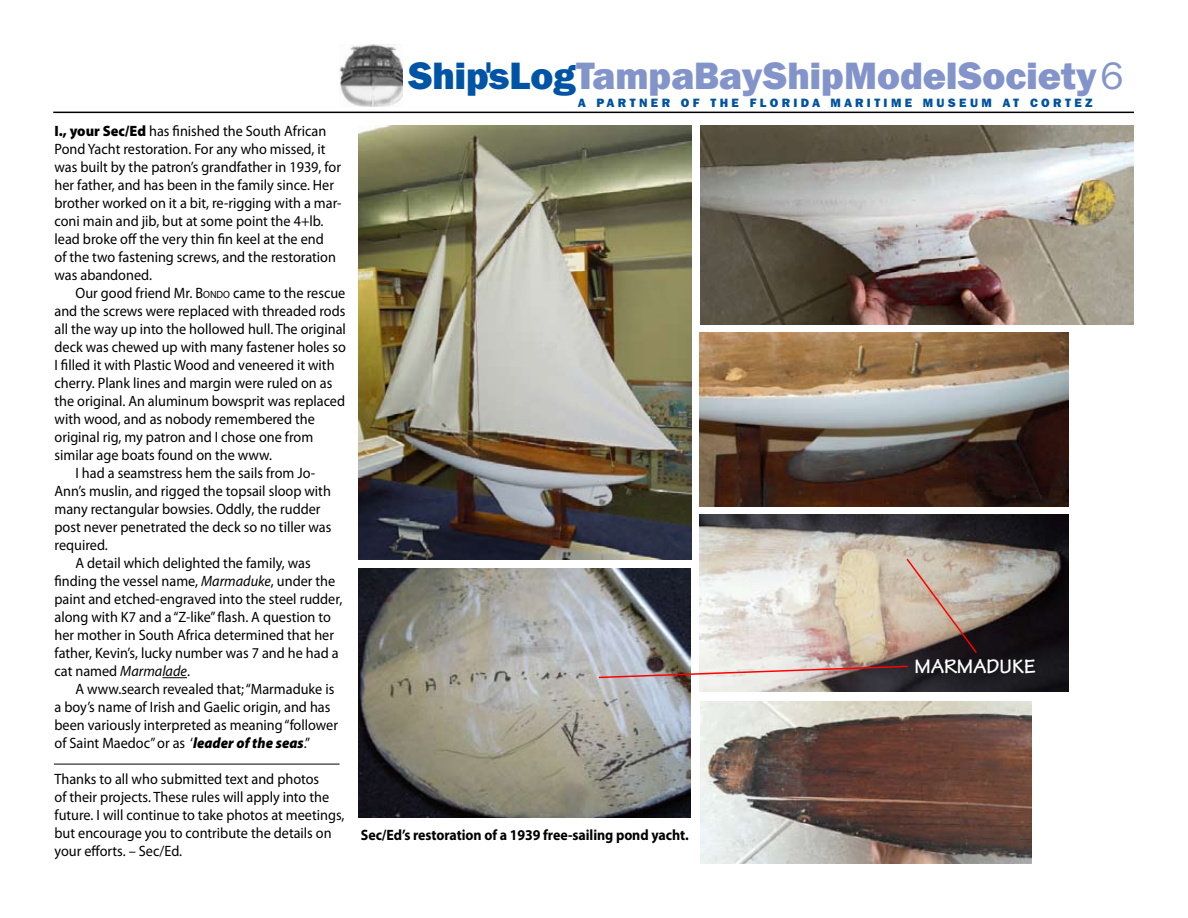
<style>
.page{position:relative;width:1188px;height:918px;background:#fff}
.page>*{position:absolute;margin:0;border:0;box-sizing:border-box;transform-origin:0 0}
.t1{font:800 37.95px "Franklin Gothic IT Cby BT";color:#8394ca}
.t2{font:700 21px "Tekton Pro";color:#fff}
.t3{font:15px/18px "Myriad Pro";color:#000;scale:.95 1}
.t4{font:700 15px "Myriad Pro";letter-spacing:-.005em;color:#000;scale:.93 1}
.t5{font:800 12px "Franklin Gothic IT Cby BT";letter-spacing:.28em;color:#00539f}
.s1{font-weight:900}
.s2{font-style:inherit}
.s3{font-size:10.5px}
.s4{font-style:italic}
.s5{font-weight:900;font-style:italic}
.s6{color:#0054a6}
.s7{font-weight:400}
</style>
<div class="page">
<hr style="left:53px;top:112px;width:1081px;height:1px;background:#000">
<img style="left:340px;top:45px;width:63px;height:61px">
<svg style="left:162px;top:677px;width:25px;height:1px"></svg>
<img style="left:359px;top:126px;width:333px;height:434px">
<img style="left:700px;top:333px;width:368px;height:174px">
<img style="left:700px;top:514px;width:368px;height:178px">
<img style="left:358px;top:568px;width:333px;height:249px">
<img style="left:701px;top:702px;width:330px;height:162px">
<img style="left:700px;top:126px;width:434px;height:199px">
<svg style="left:905px;top:557px;width:73px;height:98px;background:#af9b8e"></svg>
<img style="left:597px;top:665px;width:312px;height:14px">
<hr style="left:54px;top:764px;width:286px;height:1px;background:#000">
<p class="t3" style="left:55px;top:122px;width:304px"><span class="s1">I., your Sec/Ed</span> has finished the South African Pond Yacht restoration. For any who missed, it was built by the patron’s grandfather in 1939, for her father, and has been in the family since. Her brother worked on it a bit, re-rigging with a mar&shy;coni main and jib, but at some point the 4+lb. lead broke off the very thin fin keel at the end<br>of the two fastening screws, and the restoration was abandoned.</p>
<p class="t3" style="left:76px;top:284px;width:286px">Our good friend Mr. <span class="s2">B</span><span class="s3">ONDO</span> came to the rescue</p>
<p class="t3" style="left:55px;top:302px;width:308px">and the screws were replaced with threaded rods</p>
<p class="t3" style="left:55px;top:320px;width:308px">all the way up into the hollowed hull. The original</p>
<p class="t3" style="left:55px;top:338px;width:308px">deck was chewed up with many fastener holes so</p>
<p class="t3" style="left:55px;top:356px;width:296px">I filled it with Plastic Wood and veneered it with</p>
<p class="t3" style="left:55px;top:374px;width:294px">cherry. Plank lines and margin were ruled on as</p>
<p class="t3" style="left:55px;top:392px;width:307px">the original. An aluminum bowsprit was replaced</p>
<p class="t3" style="left:55px;top:410px;width:276px">with wood, and as nobody remembered the</p>
<p class="t3" style="left:55px;top:428px;width:274px">original rig, my patron and I chose one from</p>
<p class="t3" style="left:55px;top:446px;width:231px">similar age boats found on the www.</p>
<p class="t3" style="left:76px;top:464px;width:254px">I had a seamstress hem the sails from Jo-</p>
<p class="t3" style="left:55px;top:482px;width:292px">Ann’s muslin, and rigged the topsail sloop with</p>
<p class="t3" style="left:55px;top:500px;width:282px">many rectangular bowsies. Oddly, the rudder</p>
<p class="t3" style="left:55px;top:518px;width:293px">post never penetrated the deck so no tiller was</p>
<p class="t3" style="left:55px;top:536px;width:58px">required.</p>
<p class="t3" style="left:76px;top:554px;width:249px">A detail which delighted the family, was</p>
<p class="t3" style="left:55px;top:572px;width:297px">finding the vessel name, <span class="s4">Marmaduke</span>, under the</p>
<p class="t3" style="left:55px;top:590px;width:304px">paint and etched-engraved into the steel rudder,</p>
<p class="t3" style="left:55px;top:608px;width:292px">along with K7 and a “Z-like” flash. A question to</p>
<p class="t3" style="left:55px;top:626px;width:296px">her mother in South Africa determined that her</p>
<p class="t3" style="left:55px;top:644px;width:301px">father, Kevin’s, lucky number was 7 and he had a</p>
<p class="t3" style="left:55px;top:662px;width:144px">cat named <span class="s4">Marmalade</span>.</p>
<p class="t3" style="left:76px;top:680px;width:274px">A www.search revealed that; “Marmaduke is</p>
<p class="t3" style="left:55px;top:698px;width:292px">a boy’s name of Irish and Gaelic origin, and has</p>
<p class="t3" style="left:55px;top:716px;width:300px">been variously interpreted as meaning “follower</p>
<p class="t3" style="left:55px;top:734px;width:271px">of Saint Maedoc” or as ‘<span class="s5">leader of the seas</span>.”</p>
<p class="t3" style="left:55px;top:770px;width:307px">Thanks to all who submitted text and photos<br>of their projects. These rules will apply into the future. I will continue to take photos at meetings, but encourage you to contribute the details on your efforts. – Sec/Ed.</p>
<h1 class="t1" style="left:407px;top:52px;width:717px"><span class="s6">Ship'sLog</span>TampaBayShipModelSociety<span class="s7">6</span></h1>
<p class="t5" style="left:578px;top:95px;width:516px">A PARTNER OF THE FLORIDA MARITIME MUSEUM AT CORTEZ</p>
<p class="t4" style="left:361px;top:825px;width:354px">Sec/Ed’s restoration of a 1939 free-sailing pond yacht.</p>
<h2 class="t2" style="left:915px;top:654px;width:123px">MARMADUKE</h2>
</div>
